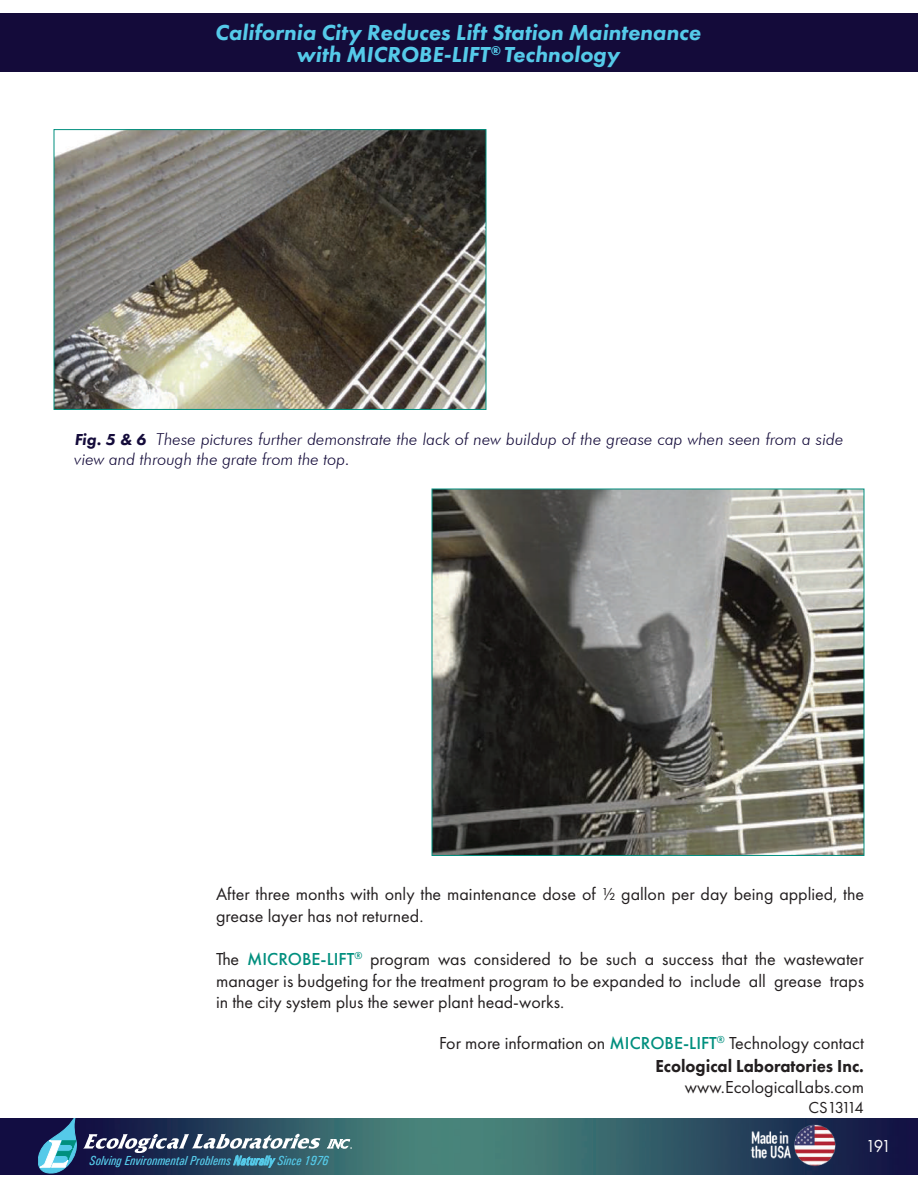
<style>
.page{position:relative;width:918px;height:1188px;background:#fff}
.page>*{position:absolute;margin:0;border:0;box-sizing:border-box;transform-origin:0 0}
.t1{font:italic 800 22.5px/22.5px "Futura PT";color:#55cae9;text-align:center}
.t2{font:18px/21.6px "Futura PT";color:#231f20;text-align:right}
.t3{font:18px "Futura PT";color:#fff;scale:.94 1}
.t4{font:italic 300 16.5px/19.5px "Futura BT";color:#140b3a}
.t5{font:16.5px "Futura PT";letter-spacing:-.13em;color:#231f20}
.t6{font:italic 500 condensed 13.2px "Univers";color:#55cae9}
.s1{font-family:"Futura PT";font-weight:800}
.s2{font-weight:500;color:#008f7e}
.s3{font-weight:800}
</style>
<div class="page">
<img style="left:0;top:1118px;width:918px;height:56px">
<svg style="left:327px;top:1139px;width:25px;height:10px"></svg>
<svg style="left:38px;top:1118px;width:283px;height:57px;background:#3c5571"></svg>
<img style="left:748px;top:1123px;width:90px;height:47px">
<div style="left:0;top:14px;width:918px;height:58px;background:#140b3a"></div>
<img style="left:434px;top:491px;width:428px;height:363px">
<div style="left:432px;top:489px;width:432px;height:367px;border:1px solid #008f7e"></div>
<img style="left:56px;top:131px;width:428px;height:277px">
<div style="left:54px;top:129px;width:432px;height:281px;border:1px solid #008f7e"></div>
<p class="t1" style="left:215px;top:21px;width:487px">California City Reduces Lift Station Maintenance with MICROBE‐LIFT<sup>®</sup> Technology</p>
<p class="t4" style="left:75px;top:429px;width:770px"><span class="s1">Fig. 5 &amp; 6</span> These pictures further demonstrate the lack of new buildup of the grease cap when seen from a side view and through the grate from the top.</p>
<p class="t2" style="left:216px;top:883px;width:650px;text-align:left">After three months with only the maintenance dose of ½ gallon per day being applied, the grease layer has not returned.</p>
<p class="t2" style="left:216px;top:948px;width:650px;text-align:justify">The <span class="s2">MICROBE‐LIFT</span><sup>®</sup> program was considered to be such a success that the wastewater manager is budgeting for the treatment program to be expanded to include all grease traps in the city system plus the sewer plant head-works.</p>
<p class="t2" style="left:439px;top:1032px;width:426px;line-height:22.5px">For more information on <span class="s2">MICROBE-LIFT</span><sup>®</sup> Technology contact<br><span class="s3">Ecological Laboratories Inc.</span></p>
<p class="t2" style="left:685px;top:1076px;width:181px">www.EcologicalLabs.com</p>
<p class="t5" style="left:808px;top:1098px;width:57px">CS13114</p>
<p class="t6" style="left:90px;top:1153px;width:241px">Solving Environmental Problems Naturally Since 1976</p>
<p class="t3" style="left:866px;top:1135px;width:28px">191</p>
</div>
